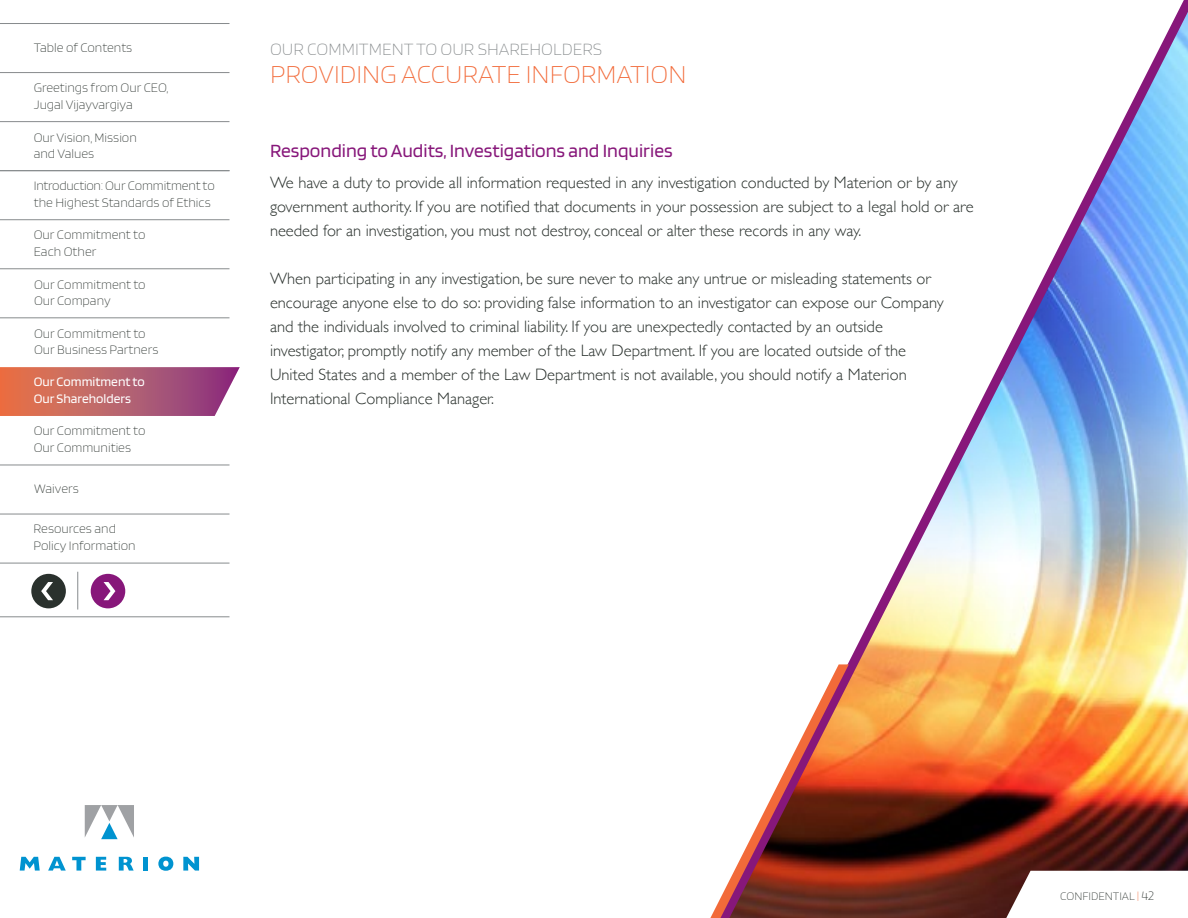
<style>
.page{position:relative;width:1188px;height:918px;background:#fff}
.page>*{position:absolute;margin:0;border:0;box-sizing:border-box;transform-origin:0 0}
.t1{font:200 27px "Blinker";color:#f26a39}
.t2{font:19.5px "Blinker";color:#87177a}
.t3{font:200 18px "Blinker";color:#878b8d}
.t4{font:300 16.5px/24px "Gill Sans";color:#2a312d}
.t5{font:200 13.5px/16.5px "Blinker";color:#2a312d}
.t6{font:13.5px/16.5px "Blinker";color:#fff}
.t7{font:200 12px "Blinker";color:#2a312d}
.s1{color:#f26a39}
.s2{font-size:13.5px}
</style>
<div class="page">
<svg style="left:85px;top:805px;width:49px;height:34px"></svg>
<svg style="left:20px;top:857px;width:20px;height:14px"></svg>
<svg style="left:48px;top:857px;width:18px;height:14px"></svg>
<svg style="left:72px;top:857px;width:14px;height:14px"></svg>
<svg style="left:96px;top:857px;width:10px;height:14px"></svg>
<svg style="left:119px;top:857px;width:15px;height:14px"></svg>
<div style="left:143px;top:857px;width:5px;height:14px;background:#0093d0"></div>
<svg style="left:158px;top:857px;width:15px;height:14px"></svg>
<svg style="left:183px;top:857px;width:16px;height:14px"></svg>
<img style="left:848px;top:0;width:340px;height:918px">
<svg style="left:710px;top:664px;width:139px;height:254px"></svg>
<hr style="left:0;top:219px;width:230px;height:1px;background:#878b8d">
<hr style="left:0;top:269px;width:230px;height:1px;background:#878b8d">
<hr style="left:0;top:318px;width:230px;height:1px;background:#878b8d">
<hr style="left:0;top:465px;width:230px;height:1px;background:#878b8d">
<hr style="left:0;top:514px;width:230px;height:1px;background:#878b8d">
<hr style="left:0;top:563px;width:230px;height:1px;background:#878b8d">
<div style="left:31px;top:574px;width:35px;height:34px;background:#2a312d;border-radius:50%"></div>
<svg style="left:41px;top:582px;width:12px;height:18px"></svg>
<div style="left:91px;top:574px;width:34px;height:34px;background:#87177a;border-radius:50%"></div>
<svg style="left:104px;top:582px;width:11px;height:18px"></svg>
<hr style="left:0;top:617px;width:230px;height:1px;background:#878b8d">
<hr style="left:78px;top:572px;width:1px;height:38px;background:#878b8d">
<hr style="left:0;top:23px;width:230px;height:1px;background:#878b8d">
<hr style="left:0;top:72px;width:230px;height:1px;background:#878b8d">
<hr style="left:0;top:121px;width:230px;height:1px;background:#878b8d">
<hr style="left:0;top:170px;width:230px;height:1px;background:#878b8d">
<svg style="left:0;top:367px;width:240px;height:49px;background:#bd6670"></svg>
<svg style="left:1006px;top:871px;width:182px;height:47px"></svg>
<p class="t5" style="left:34px;top:39px;width:100px">Table of Contents</p>
<p class="t5" style="left:34px;top:80px;width:136px">Greetings from Our CEO,<br>Jugal Vijayvargiya</p>
<p class="t5" style="left:34px;top:129px;width:105px">Our Vision, Mission and Values</p>
<p class="t5" style="left:34px;top:178px;width:183px">Introduction: Our Commitment to the Highest Standards of Ethics</p>
<p class="t5" style="left:34px;top:227px;width:113px">Our Commitment to<br>Each Other</p>
<p class="t5" style="left:34px;top:276px;width:113px">Our Commitment to<br>Our Company</p>
<p class="t5" style="left:34px;top:325px;width:126px">Our Commitment to<br>Our Business Partners</p>
<p class="t6" style="left:34px;top:374px;width:113px">Our Commitment to<br>Our Shareholders</p>
<p class="t5" style="left:34px;top:423px;width:113px">Our Commitment to<br>Our Communities</p>
<p class="t5" style="left:34px;top:481px;width:46px">Waivers</p>
<p class="t5" style="left:33px;top:521px;width:104px">Resources and<br>Policy Information</p>
<p class="t3" style="left:270px;top:40px;width:334px">OUR COMMITMENT TO OUR SHAREHOLDERS</p>
<h1 class="t1" style="left:270px;top:61px;width:418px">PROVIDING ACCURATE INFORMATION</h1>
<p class="t2" style="left:270px;top:141px;width:404px">Responding to Audits, Investigations and Inquiries</p>
<p class="t4" style="left:270px;top:170px;width:705px">We have a duty to provide all information requested in any investigation conducted by Materion or by any government authority. If you are notified that documents in your possession are subject to a legal hold or are needed for an investigation, you must not destroy, conceal or alter these records in any way.</p>
<p class="t4" style="left:270px;top:266px;width:675px">When participating in any investigation, be sure never to make any untrue or misleading statements or encourage anyone else to do so: providing false information to an investigator can expose our Company and the individuals involved to criminal liability. If you are unexpectedly contacted by an outside investigator, promptly notify any member of the Law Department. If you are located outside of the United States and a member of the Law Department is not available, you should notify a Materion International Compliance Manager.</p>
<p class="t7" style="left:1060px;top:890px;width:96px">CONFIDENTIAL <span class="s1">|</span> <span class="s2">42</span></p>
</div>
